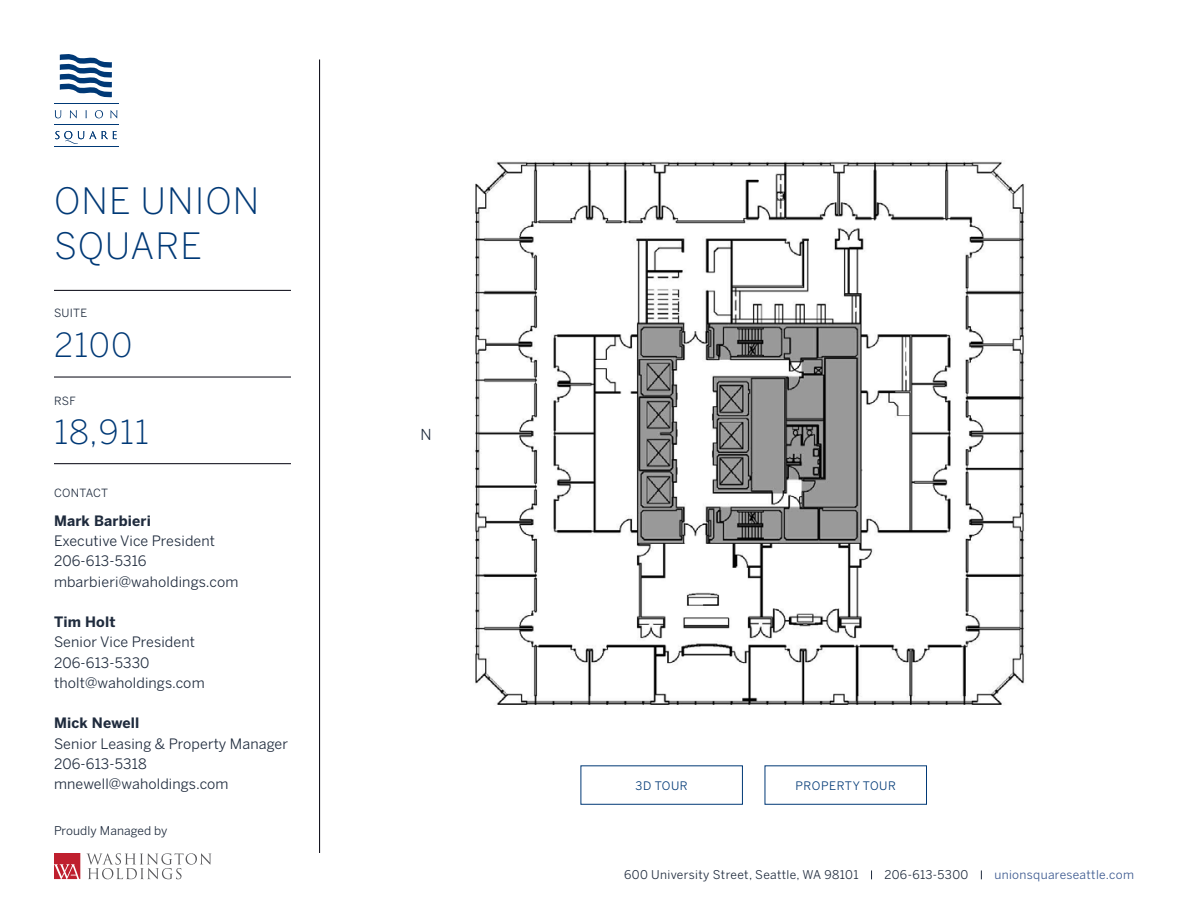
<style>
.page{position:relative;width:1188px;height:918px;background:#fff}
.page>*{position:absolute;margin:0;border:0;box-sizing:border-box;transform-origin:0 0}
.t1{font:300 36px/45px "Benton Sans";letter-spacing:.03em;color:#003976}
.t2{font:300 33px "Benton Sans";letter-spacing:.03em;color:#003976}
.t3{font:15px "Benton Sans";color:#1f2b3d}
.t4{font:14.25px/20.2px "Benton Sans";letter-spacing:.01em;color:#1f2b3d}
.t5{font:700 14.25px "Benton Sans";letter-spacing:.01em;color:#1f2b3d}
.t6{font:12px "Benton Sans";letter-spacing:.03em;color:#1f2b3d}
.t7{font:12px "Benton Sans";letter-spacing:.03em;color:#3a588f}
.t8{font:12px "Benton Sans";letter-spacing:.01em;color:#1f2b3d}
.t9{font:11.7px "Benton Sans";letter-spacing:.05em;color:#003976}
.t10{font:11.25px "Benton Sans";letter-spacing:.025em;color:#1f2b3d}
</style>
<div class="page">
<img style="left:475px;top:161px;width:550px;height:544px">
<hr style="left:54px;top:104px;width:64px;height:1px;background:#003976">
<hr style="left:54px;top:124px;width:64px;height:1px;background:#003976">
<hr style="left:54px;top:146px;width:64px;height:1px;background:#003976">
<svg style="left:102px;top:131px;width:15px;height:8px"></svg>
<svg style="left:55px;top:131px;width:41px;height:13px"></svg>
<svg style="left:55px;top:110px;width:62px;height:8px"></svg>
<svg style="left:60px;top:54px;width:52px;height:44px"></svg>
<hr style="left:54px;top:290px;width:237px;height:1px;background:#00000d">
<hr style="left:54px;top:377px;width:237px;height:1px;background:#00000d">
<hr style="left:54px;top:463px;width:237px;height:1px;background:#00000d">
<svg style="left:54px;top:853px;width:26px;height:26px"></svg>
<svg style="left:86px;top:853px;width:125px;height:26px"></svg>
<div style="left:765px;top:766px;width:162px;height:39px;background:#fff;border:1px solid #003976"></div>
<div style="left:581px;top:766px;width:162px;height:39px;background:#fff;border:1px solid #003976"></div>
<hr style="left:319px;top:60px;width:1px;height:793px;background:#00000d">
<h1 class="t1" style="left:54px;top:178px;width:207px">ONE UNION<br>SQUARE</h1>
<p class="t10" style="left:54px;top:306px;width:35px">SUITE</p>
<h2 class="t2" style="left:54px;top:326px;width:80px">2100</h2>
<p class="t10" style="left:54px;top:395px;width:23px">RSF</p>
<h2 class="t2" style="left:54px;top:413px;width:96px">18,911</h2>
<p class="t10" style="left:54px;top:486px;width:55px">CONTACT</p>
<p class="t5" style="left:54px;top:512px;width:98px">Mark Barbieri</p>
<p class="t4" style="left:54px;top:531px;width:186px">Executive Vice President<br>206-613-5316 mbarbieri@waholdings.com</p>
<p class="t5" style="left:54px;top:613px;width:63px">Tim Holt</p>
<p class="t4" style="left:54px;top:632px;width:152px">Senior Vice President<br>206-613-5330 tholt@waholdings.com</p>
<p class="t5" style="left:54px;top:714px;width:87px">Mick Newell</p>
<p class="t4" style="left:54px;top:733px;width:236px">Senior Leasing &amp; Property Manager<br>206-613-5318 mnewell@waholdings.com</p>
<p class="t8" style="left:54px;top:823px;width:115px">Proudly Managed by</p>
<p class="t3" style="left:420px;top:426px;width:13px">N</p>
<p class="t9" style="left:636px;top:778px;width:54px">3D TOUR</p>
<p class="t9" style="left:796px;top:778px;width:102px">PROPERTY TOUR</p>
<p class="t6" style="left:624px;top:868px;width:236px">600 University Street, Seattle, WA 98101</p>
<p class="t6" style="left:885px;top:868px;width:85px">206-613-5300</p>
<p class="t7" style="left:994px;top:868px;width:141px">unionsquareseattle.com</p>
</div>
